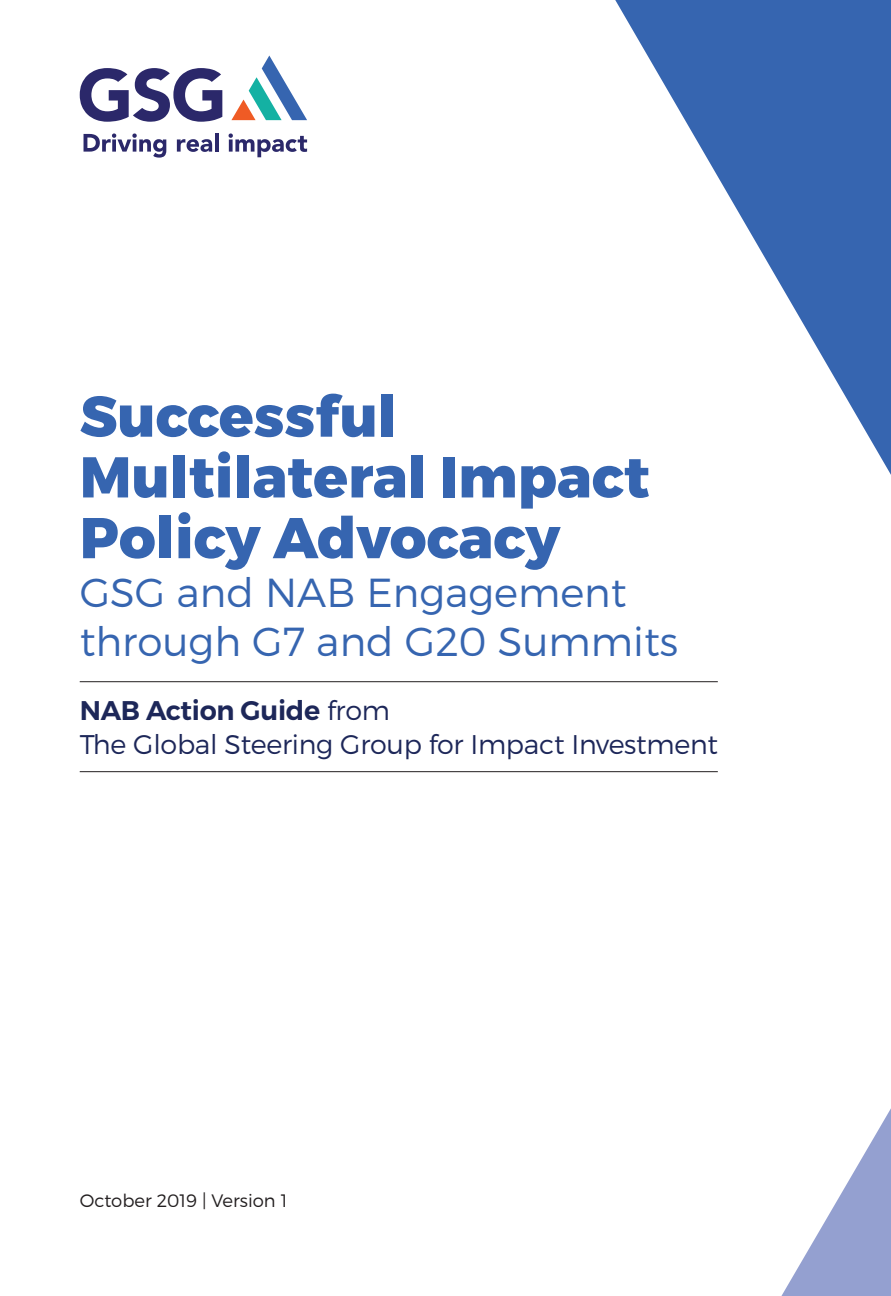
<style>
.page{position:relative;width:891px;height:1296px;background:#fff}
.page>*{position:absolute;margin:0;border:0;box-sizing:border-box;transform-origin:0 0}
.t1{font:800 57.38px/60.8px "Montserrat";color:#3665b0}
.t2{font:300 40.5px/48.8px "Montserrat";color:#3665b0}
.t3{font:300 27px/33.8px "Montserrat";letter-spacing:-.01em;color:#1d2759}
.t4{font:300 18px "Montserrat";color:#231f20}
.s1{font-weight:600}
</style>
<div class="page">
<svg style="left:781px;top:1108px;width:110px;height:188px"></svg>
<hr style="left:80px;top:681px;width:638px;height:1px;background:#231f20">
<hr style="left:80px;top:771px;width:638px;height:1px;background:#231f20">
<svg style="left:615px;top:0;width:276px;height:475px"></svg>
<svg style="left:84px;top:133px;width:82px;height:25px"></svg>
<svg style="left:177px;top:139px;width:35px;height:13px"></svg>
<hr style="left:215px;top:133px;width:4px;height:19px;background:#2b286a">
<svg style="left:229px;top:133px;width:78px;height:24px"></svg>
<svg style="left:231px;top:56px;width:76px;height:64px"></svg>
<svg style="left:80px;top:68px;width:142px;height:54px"></svg>
<h1 class="t1" style="left:80px;top:387px;width:572px">Successful<br>Multilateral Impact<br>Policy Advocacy</h1>
<h2 class="t2" style="left:80px;top:568px;width:600px">GSG and NAB Engagement through G7 and G20 Summits</h2>
<p class="t3" style="left:80px;top:693px;width:640px"><span class="s1">NAB Action Guide</span> from<br>The Global Steering Group for Impact Investment</p>
<p class="t4" style="left:80px;top:1189px;width:209px">October 2019 | Version 1</p>
</div>
